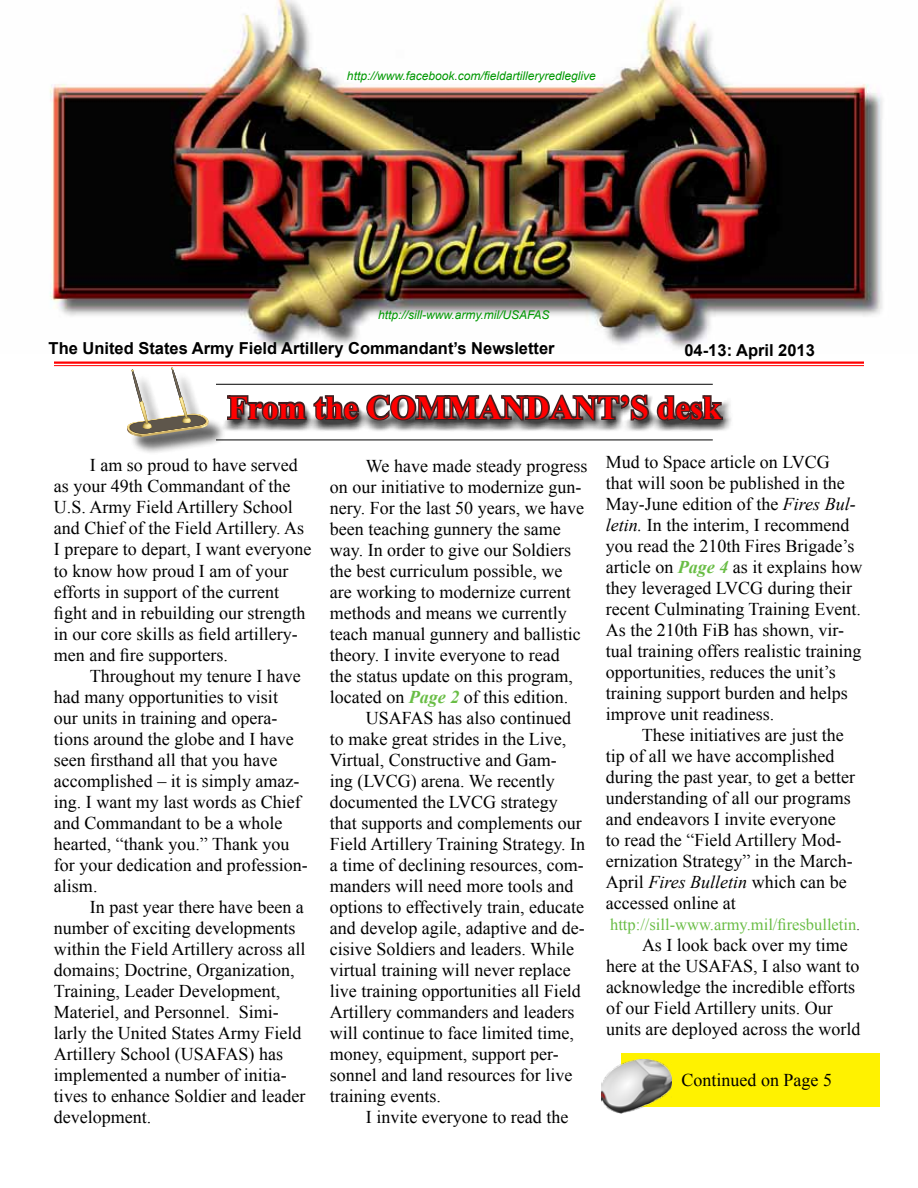
<style>
.page{position:relative;width:918px;height:1188px;background:#fff}
.page>*{position:absolute;margin:0;border:0;box-sizing:border-box;transform-origin:0 0}
.t1{font:700 33px "Times New Roman";color:#f00}
.t2{font:18px/21px "Times New Roman";color:#000}
.t3{font:700 16.5px "Arial";color:#000}
.t4{font:16.5px "Times New Roman";color:#69bd45}
.t5{font:italic 12px "Arial";color:#009802}
.s1{font-weight:700;font-style:italic;color:#69bd45}
.s2{font-style:italic}
.s3{font-size:13.5px;color:#000}
</style>
<div class="page">
<img style="left:50px;top:0;width:833px;height:351px">
<hr style="left:54px;top:362px;width:810px;height:2px;background:#f00">
<hr style="left:54px;top:365px;width:810px;height:1px;background:#f00">
<div style="left:218px;top:388px;width:515px;height:44px;background:#000;opacity:.75"></div>
<svg style="left:227px;top:388px;width:498px;height:35px"></svg>
<hr style="left:216px;top:384px;width:497px;height:1px;background:#000">
<div style="left:130px;top:371px;width:97px;height:84px;background:#000;opacity:.75"></div>
<svg style="left:127px;top:368px;width:82px;height:69px"></svg>
<hr style="left:216px;top:440px;width:497px;height:1px;background:#000">
<div style="left:622px;top:1053px;width:258px;height:54px;background:#fff200"></div>
<img style="left:602px;top:1059px;width:70px;height:54px">
<p class="t5" style="left:347px;top:68px;width:250px">http://www.facebook.com/fieldartilleryredleglive</p>
<p class="t5" style="left:378px;top:307px;width:173px">http://sill-www.army.mil/USAFAS</p>
<p class="t3" style="left:49px;top:337px;width:508px">The United States Army Field Artillery Commandant’s Newsletter</p>
<h1 class="t1" style="left:228px;top:385px;width:495px">From the COMMANDANT’S desk</h1>
<p class="t3" style="left:684px;top:339px;width:132px">04-13: April 2013</p>
<p class="t2" style="left:54px;top:455px;width:259px;text-indent:36px">I am so proud to have served as your 49th Commandant of the<br>U.S. Army Field Artillery School and Chief of the Field Artillery. As<br>I prepare to depart, I want everyone to know how proud I am of your efforts in support of the current fight and in rebuilding our strength in our core skills as field artillery&shy;men and fire supporters.</p>
<p class="t2" style="left:54px;top:665px;width:255px;text-indent:36px">Throughout my tenure I have had many opportunities to visit<br>our units in training and opera&shy;tions around the globe and I have seen firsthand all that you have accomplished – it is simply amaz&shy;ing. I want my last words as Chief and Commandant to be a whole hearted, “thank you.” Thank you for your dedication and profession&shy;alism.</p>
<p class="t2" style="left:54px;top:896px;width:253px;text-indent:36px">In past year there have been a number of exciting developments within the Field Artillery across all domains; Doctrine, Organization,<br>Training, Leader Development,<br>Materiel, and Personnel. Simi&shy;larly the United States Army Field<br>Artillery School (USAFAS) has implemented a number of initia&shy;tives to enhance Soldier and leader development.</p>
<p class="t2" style="left:330px;top:455px;width:259px;text-indent:36px">We have made steady progress on our initiative to modernize gun&shy;nery. For the last 50 years, we have been teaching gunnery the same way. In order to give our Soldiers the best curriculum possible, we are working to modernize current methods and means we currently teach manual gunnery and ballistic theory. I invite everyone to read<br>the status update on this program, located on <span class="s1">Page 2</span> of this edition.</p>
<p class="t2" style="left:330px;top:707px;width:257px;text-indent:36px">USAFAS has also continued to make great strides in the Live, Virtual, Constructive and Gam-<br>ing (LVCG) arena. We recently documented the LVCG strategy that supports and complements our Field Artillery Training Strategy. In a time of declining resources, com&shy;manders will need more tools and options to effectively train, educate and develop agile, adaptive and de&shy;cisive Soldiers and leaders. While virtual training will never replace live training opportunities all Field Artillery commanders and leaders will continue to face limited time, money, equipment, support per&shy;sonnel and land resources for live training events.</p>
<p class="t2" style="left:366px;top:1106px;width:204px">I invite everyone to read the</p>
<p class="t2" style="left:606px;top:451px;width:258px">Mud to Space article on LVCG<br>that will soon be published in the May-June edition of the <span class="s2">Fires Bul&shy;letin.</span> In the interim, I recommend you read the 210th Fires Brigade’s article on <span class="s1">Page 4</span> as it explains how they leveraged LVCG during their recent Culminating Training Event.<br>As the 210th FiB has shown, vir&shy;tual training offers realistic training opportunities, reduces the unit’s training support burden and helps improve unit readiness.</p>
<p class="t2" style="left:606px;top:724px;width:251px;text-indent:36px">These initiatives are just the tip of all we have accomplished during the past year, to get a better understanding of all our programs and endeavors I invite everyone<br>to read the “Field Artillery Mod&shy;ernization Strategy” in the March-<br>April <span class="s2">Fires Bulletin</span> which can be accessed online at</p>
<p class="t4" style="left:610px;top:913px;width:251px">http://sill-www.army.mil/firesbulletin<span class="s3">.</span></p>
<p class="t2" style="left:606px;top:934px;width:256px;text-indent:36px">As I look back over my time here at the USAFAS, I also want to acknowledge the incredible efforts of our Field Artillery units. Our units are deployed across the world</p>
<p class="t2" style="left:682px;top:1069px;width:152px">Continued on Page 5</p>
</div>
